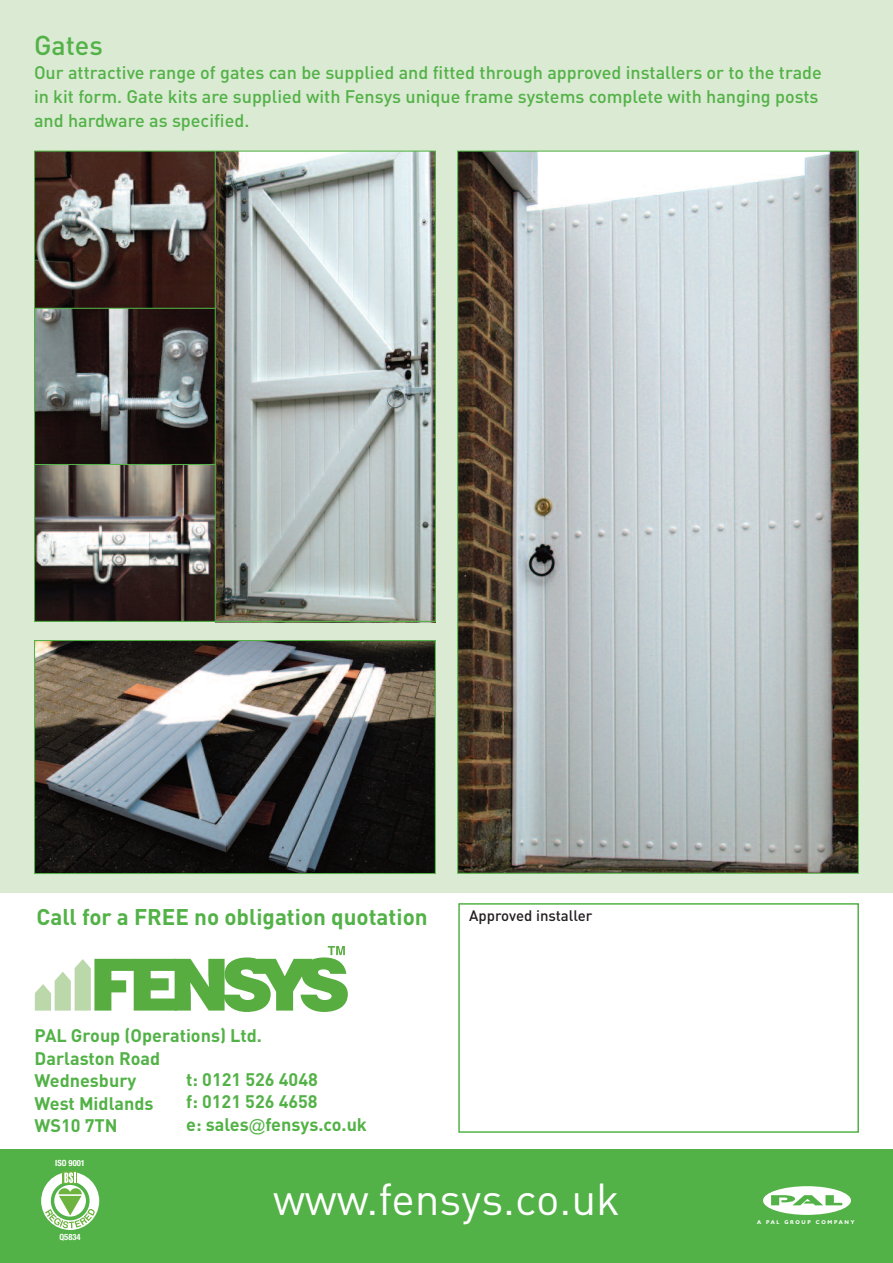
<style>
.page{position:relative;width:893px;height:1263px;background:#fff}
.page>*{position:absolute;margin:0;border:0;box-sizing:border-box;transform-origin:0 0}
.t1{font:44.25px "DIN";color:#fff}
.t2{font:500 27px "DIN";color:#53b247}
.t3{font:700 22.5px "DIN";color:#53b247}
.t4{font:500 18px/24px "DIN";color:#53b247}
.t5{font:700 18px/22.5px "DIN";color:#53b247}
.t6{font:500 15px "DIN";color:#231f20}
.t7{font:700 condensed 8.55px "Helvetica Neue LT Std";color:#fff}
.t8{font:700 5.55px "Humanist 521 BT";letter-spacing:.305em;color:#fff}
.s1{font-family:"Arial";font-weight:400;font-size:16.5px}
</style>
<div class="page">
<div style="left:0;top:0;width:893px;height:893px;background:#daead3"></div>
<img style="left:36px;top:642px;width:398px;height:230px">
<div style="left:34px;top:640px;width:402px;height:234px;border:1px solid #53b247"></div>
<img style="left:459px;top:153px;width:398px;height:719px">
<div style="left:458px;top:903px;width:401px;height:230px;border:2px solid #53b247"></div>
<div style="left:0;top:1149px;width:893px;height:114px;background:#53b247"></div>
<svg style="left:763px;top:1186px;width:88px;height:29px"></svg>
<div style="left:63px;top:1171px;width:14px;height:13px;background:#6cb43f"></div>
<svg style="left:41px;top:1172px;width:58px;height:58px"></svg>
<svg style="left:35px;top:946px;width:313px;height:66px"></svg>
<img style="left:216px;top:153px;width:218px;height:467px">
<svg style="left:36px;top:153px;width:179px;height:155px;background:#5a4a45"></svg>
<svg style="left:36px;top:309px;width:179px;height:155px;background:#4f4e4f"></svg>
<img style="left:36px;top:465px;width:179px;height:155px">
<hr style="left:215px;top:151px;width:1px;height:471px;background:#53b247">
<hr style="left:34px;top:464px;width:182px;height:1px;background:#53b247">
<hr style="left:34px;top:308px;width:182px;height:1px;background:#53b247">
<h2 class="t2" style="left:34px;top:35px;width:70px">Gates</h2>
<p class="t4" style="left:34px;top:62px;width:789px">Our attractive range of gates can be supplied and fitted through approved installers or to the trade in kit form. Gate kits are supplied with Fensys unique frame systems complete with hanging posts and hardware as specified.</p>
<p class="t3" style="left:36px;top:908px;width:393px">Call for a FREE no obligation quotation</p>
<p class="t6" style="left:469px;top:911px;width:125px">Approved installer</p>
<p class="t5" style="left:35px;top:1026px;width:229px">PAL Group (Operations) Ltd.<br>Darlaston Road<br>Wednesbury<br>West Midlands<br>WS10 7TN</p>
<p class="t5" style="left:186px;top:1069px;width:182px">t: 0121 526 4048<br>f: 0121 526 4658<br>e: sales<span class="s1">@</span>fensys.co.uk</p>
<p class="t7" style="left:55px;top:1159px;width:31px">ISO 9001</p>
<p class="t7" style="left:60px;top:1234px;width:23px">Q5834</p>
<h1 class="t1" style="left:273px;top:1183px;width:348px">www.fensys.co.uk</h1>
<p class="t8" style="left:757px;top:1220px;width:99px">A PAL GROUP COMPANY</p>
</div>
